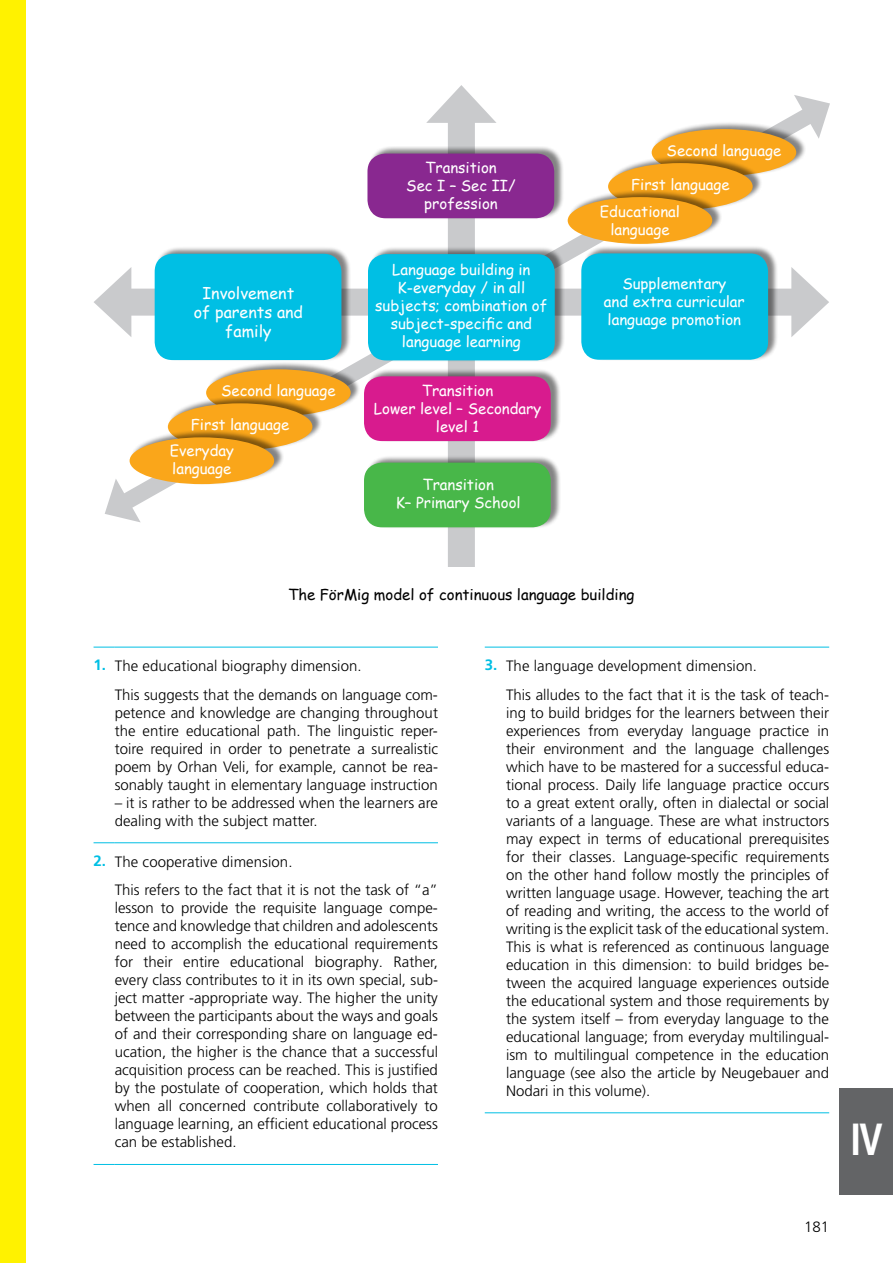
<style>
.page{position:relative;width:893px;height:1263px;background:#fff}
.page>*{position:absolute;margin:0;border:0;box-sizing:border-box;transform-origin:0 0}
.t1{font:700 condensed 45px "Frutiger";color:#fff;scale:.9 1}
.t2{font:16.05px/19.4px "Comic Sans MS";color:#fff;text-align:center}
.t3{font:300 15px/18px "Frutiger LT Pro";color:#000}
.t4{font:15px/18px "Comic Sans MS";color:#fff;text-align:center}
.t5{font:15px "Comic Sans MS";color:#000}
.s1{font-weight:700;color:#00bfe4}
</style>
<div class="page">
<div style="left:0;top:0;width:26px;height:1263px;background:#fff200"></div>
<svg style="left:94px;top:647px;width:21px;height:1px"></svg>
<hr style="left:115px;top:647px;width:323px;height:1px;background:#00bfe4">
<svg style="left:94px;top:842px;width:21px;height:1px"></svg>
<hr style="left:115px;top:842px;width:323px;height:1px;background:#00bfe4">
<svg style="left:94px;top:1164px;width:21px;height:1px"></svg>
<hr style="left:115px;top:1164px;width:323px;height:1px;background:#00bfe4">
<svg style="left:485px;top:647px;width:21px;height:1px"></svg>
<hr style="left:506px;top:647px;width:323px;height:1px;background:#00bfe4">
<svg style="left:485px;top:1112px;width:21px;height:1px"></svg>
<hr style="left:506px;top:1112px;width:323px;height:1px;background:#00bfe4">
<svg style="left:105px;top:479px;width:36px;height:43px"></svg>
<svg style="left:794px;top:95px;width:36px;height:44px"></svg>
<div style="left:652px;top:121px;width:154px;height:56px;background:#000;opacity:.49"></div>
<div style="left:652px;top:129px;width:144px;height:47px;background:#faa61a;border-radius:50%"></div>
<div style="left:609px;top:155px;width:154px;height:56px;background:#000;opacity:.49"></div>
<div style="left:608px;top:163px;width:145px;height:47px;background:#faa61a;border-radius:50%"></div>
<div style="left:448px;top:109px;width:27px;height:458px;background:#c9cacc"></div>
<svg style="left:426px;top:85px;width:70px;height:38px"></svg>
<div style="left:118px;top:289px;width:687px;height:27px;background:#c9cacc"></div>
<svg style="left:94px;top:267px;width:37px;height:70px"></svg>
<svg style="left:791px;top:267px;width:38px;height:70px"></svg>
<div style="left:155px;top:246px;width:197px;height:115px;background:#000;opacity:.49"></div>
<div style="left:155px;top:254px;width:186px;height:106px;background:#00bfe4;border-radius:18px"></div>
<div style="left:369px;top:246px;width:196px;height:116px;background:#000;opacity:.49"></div>
<div style="left:368px;top:254px;width:187px;height:106px;background:#00bfe4;border-radius:18px"></div>
<div style="left:582px;top:246px;width:196px;height:115px;background:#000;opacity:.49"></div>
<div style="left:581px;top:253px;width:187px;height:107px;background:#00bfe4;border-radius:18px"></div>
<div style="left:365px;top:368px;width:196px;height:74px;background:#000;opacity:.49"></div>
<div style="left:364px;top:376px;width:187px;height:65px;background:#d81b8e;border-radius:18px"></div>
<div style="left:365px;top:455px;width:196px;height:74px;background:#000;opacity:.49"></div>
<div style="left:364px;top:463px;width:187px;height:64px;background:#48b749;border-radius:18px"></div>
<div style="left:368px;top:146px;width:196px;height:74px;background:#000;opacity:.49"></div>
<div style="left:367px;top:154px;width:187px;height:64px;background:#892890;border-radius:18px"></div>
<div style="left:568px;top:189px;width:154px;height:56px;background:#000;opacity:.49"></div>
<div style="left:568px;top:197px;width:144px;height:47px;background:#faa61a;border-radius:50%"></div>
<div style="left:207px;top:361px;width:154px;height:57px;background:#000;opacity:.49"></div>
<div style="left:206px;top:369px;width:145px;height:47px;background:#faa61a;border-radius:50%"></div>
<div style="left:169px;top:395px;width:154px;height:57px;background:#000;opacity:.49"></div>
<div style="left:168px;top:403px;width:144px;height:47px;background:#faa61a;border-radius:50%"></div>
<div style="left:130px;top:429px;width:154px;height:57px;background:#000;opacity:.49"></div>
<div style="left:130px;top:437px;width:144px;height:47px;background:#faa61a;border-radius:50%"></div>
<div style="left:840px;top:1089px;width:53px;height:106px;background:#636466"></div>
<p class="t2" style="left:194px;top:283px;width:111px">Involvement of parents and family</p>
<p class="t4" style="left:221px;top:381px;width:116px">Second language</p>
<p class="t4" style="left:170px;top:412px;width:121px;line-height:25.8px;text-align:left;text-indent:21px">First language<br>Everyday</p>
<p class="t4" style="left:172px;top:459px;width:61px">language</p>
<p class="t4" style="left:406px;top:158px;width:111px">Transition<br>Sec I – Sec II/ profession</p>
<p class="t4" style="left:375px;top:260px;width:174px">Language building in<br>K-everyday / in all subjects; combination of subject-specific and language learning</p>
<p class="t4" style="left:374px;top:381px;width:169px">Transition<br>Lower level – Secondary level 1</p>
<p class="t4" style="left:396px;top:475px;width:126px">Transition<br>K– Primary School</p>
<p class="t4" style="left:667px;top:141px;width:116px">Second language</p>
<p class="t4" style="left:631px;top:175px;width:100px">First language</p>
<p class="t4" style="left:600px;top:202px;width:82px">Educational language</p>
<p class="t4" style="left:604px;top:274px;width:142px">Supplementary<br>and extra curricular language promotion</p>
<p class="t5" style="left:288px;top:583px;width:348px">The FörMig model of continuous language building</p>
<p class="t3" style="left:115px;top:652px;width:325px;line-height:28.7px;text-indent:-21px"><span class="s1">1.</span> The educational biography dimension.<br>This suggests that the demands on language com-</p>
<p class="t3" style="left:115px;top:704px;width:325px;text-align:justify">petence and knowledge are changing throughout the entire educational path. The linguistic reper&shy;toire required in order to penetrate a surrealistic poem by Orhan Veli, for example, cannot be rea&shy;sonably taught in elementary language instruction</p>
<p class="t3" style="left:115px;top:794px;width:325px">– it is rather to be addressed when the learners are dealing with the subject matter.</p>
<p class="t3" style="left:115px;top:847px;width:325px;line-height:28.7px;text-indent:-21px"><span class="s1">2.</span> The cooperative dimension.<br>This refers to the fact that it is not the task of “a”</p>
<p class="t3" style="left:115px;top:899px;width:325px;text-align:justify">lesson to provide the requisite language compe&shy;tence and knowledge that children and adolescents need to accomplish the educational requirements for their entire educational biography. Rather, every class contributes to it in its own special, sub&shy;ject matter -appropriate way. The higher the unity between the participants about the ways and goals of and their corresponding share on language ed&shy;ucation, the higher is the chance that a successful acquisition process can be reached. This is justified by the postulate of cooperation, which holds that when all concerned contribute collaboratively to language learning, an efficient educational process can be established.</p>
<p class="t3" style="left:506px;top:652px;width:325px;line-height:28.7px;text-indent:-21px"><span class="s1">3.</span> The language development dimension.<br>This alludes to the fact that it is the task of teach-</p>
<p class="t3" style="left:506px;top:704px;width:325px;text-align:justify">ing to build bridges for the learners between their experiences from everyday language practice in their environment and the language challenges which have to be mastered for a successful educa&shy;tional process. Daily life language practice occurs to a great extent orally, often in dialectal or social variants of a language. These are what instructors may expect in terms of educational prerequisites for their classes. Language-specific requirements on the other hand follow mostly the principles of written language usage. However, teaching the art of reading and writing, the access to the world of writing is the explicit task of the educational system.<br>This is what is referenced as continuous language education in this dimension: to build bridges be&shy;tween the acquired language experiences outside the educational system and those requirements by the system itself – from everyday language to the educational language; from everyday multilingual&shy;ism to multilingual competence in the education language (see also the article by Neugebauer and Nodari in this volume).</p>
<h1 class="t1" style="left:850px;top:1113px;width:38px">IV</h1>
<p class="t3" style="left:804px;top:1217px;width:27px">181</p>
</div>
